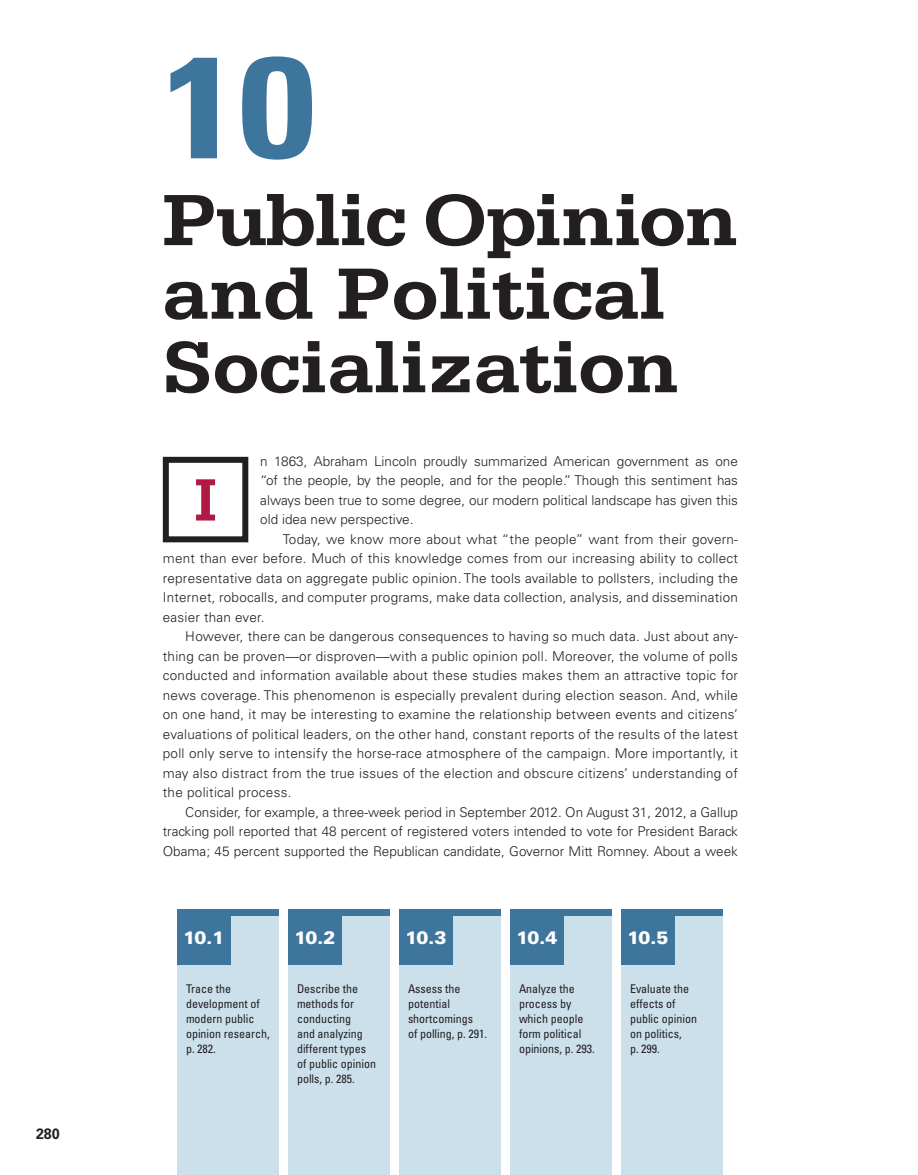
<style>
.page{position:relative;width:918px;height:1175px;background:#fff}
.page>*{position:absolute;margin:0;border:0;box-sizing:border-box;transform-origin:0 0}
.t1{font:700 condensed 144px "Univers LT Std";color:#3e759c;scale:1.2 1}
.t2{font:700 76.5px/73.5px "Serifa Std";letter-spacing:-.01em;color:#231f20;scale:1.1 1}
.t3{font:700 63px "Serifa Std";color:#b11844}
.t4{font:900 18px "Univers LT Std";letter-spacing:-.055em;color:#fff}
.t5{font:700 15px "Univers LT Std";color:#231f20;scale:.95 1}
.t6{font:300 13.5px/19.5px "Univers LT Std";color:#231f20;text-align:justify}
.t7{font:condensed 12px/15px "Univers LT Std";color:#231f20}
</style>
<div class="page">
<div style="left:177px;top:909px;width:102px;height:265px;background:#cce0eb"></div>
<div style="left:288px;top:909px;width:102px;height:265px;background:#cce0eb"></div>
<div style="left:399px;top:909px;width:102px;height:265px;background:#cce0eb"></div>
<div style="left:510px;top:909px;width:102px;height:265px;background:#cce0eb"></div>
<div style="left:621px;top:909px;width:102px;height:265px;background:#cce0eb"></div>
<div style="left:177px;top:912px;width:54px;height:52px;background:#3e759c"></div>
<div style="left:288px;top:912px;width:54px;height:52px;background:#3e759c"></div>
<div style="left:399px;top:912px;width:54px;height:52px;background:#3e759c"></div>
<div style="left:510px;top:912px;width:54px;height:52px;background:#3e759c"></div>
<div style="left:621px;top:912px;width:54px;height:52px;background:#3e759c"></div>
<div style="left:177px;top:909px;width:102px;height:6px;background:#3e759c"></div>
<div style="left:288px;top:909px;width:102px;height:6px;background:#3e759c"></div>
<div style="left:399px;top:909px;width:102px;height:6px;background:#3e759c"></div>
<div style="left:510px;top:909px;width:102px;height:6px;background:#3e759c"></div>
<div style="left:621px;top:909px;width:102px;height:6px;background:#3e759c"></div>
<div style="left:163px;top:457px;width:85px;height:85px;border:6px solid #231f20"></div>
<p class="t5" style="left:36px;top:1124px;width:27px">280</p>
<h1 class="t1" style="left:162px;top:19px;width:129px">10</h1>
<h2 class="t2" style="left:162px;top:183px;width:527px">Public Opinion and Political<br>Socialization</h2>
<p class="t6" style="left:260px;top:451px;width:479px">n 1863, Abraham Lincoln proudly summarized American government as one “of the people, by the people, and for the people.” Though this sentiment has always been true to some degree, our modern political landscape has given this old idea new perspective.</p>
<p class="t6" style="left:163px;top:529px;width:577px;text-indent:120px">Today, we know more about what “the people” want from their govern&shy;ment than ever before. Much of this knowledge comes from our increasing ability to collect representative data on aggregate public opinion. The tools available to pollsters, including the Internet, robocalls, and computer programs, make data collection, analysis, and dissemination easier than ever.</p>
<p class="t6" style="left:163px;top:627px;width:577px;text-indent:23px">However, there can be dangerous consequences to having so much data. Just about any&shy;thing can be proven—or disproven—with a public opinion poll. Moreover, the volume of polls conducted and information available about these studies makes them an attractive topic for news coverage. This phenomenon is especially prevalent during election season. And, while on one hand, it may be interesting to examine the relationship between events and citizens’ evaluations of political leaders, on the other hand, constant reports of the results of the latest poll only serve to intensify the horse-race atmosphere of the campaign. More importantly, it may also distract from the true issues of the election and obscure citizens’ understanding of the political process.</p>
<p class="t6" style="left:163px;top:802px;width:577px;text-indent:23px">Consider, for example, a three-week period in September 2012. On August 31, 2012, a Gallup tracking poll reported that 48 percent of registered voters intended to vote for President Barack Obama; 45 percent supported the Republican candidate, Governor Mitt Romney. About a week</p>
<h3 class="t3" style="left:193px;top:463px;width:26px">I</h3>
<h3 class="t4" style="left:183px;top:926px;width:43px">10.1</h3>
<h3 class="t4" style="left:294px;top:926px;width:43px">10.2</h3>
<h3 class="t4" style="left:406px;top:926px;width:43px">10.3</h3>
<h3 class="t4" style="left:517px;top:926px;width:43px">10.4</h3>
<h3 class="t4" style="left:628px;top:926px;width:43px">10.5</h3>
<p class="t7" style="left:186px;top:981px;width:85px">Trace the development of modern public opinion research, p. 282.</p>
<p class="t7" style="left:297px;top:981px;width:81px">Describe the methods for conducting<br>and analyzing different types of public opinion polls, p. 285.</p>
<p class="t7" style="left:408px;top:981px;width:81px">Assess the potential shortcomings<br>of polling, p. 291.</p>
<p class="t7" style="left:519px;top:981px;width:77px">Analyze the process by which people form political opinions, p. 293.</p>
<p class="t7" style="left:630px;top:981px;width:69px">Evaluate the effects of public opinion on politics,<br>p. 299.</p>
</div>
